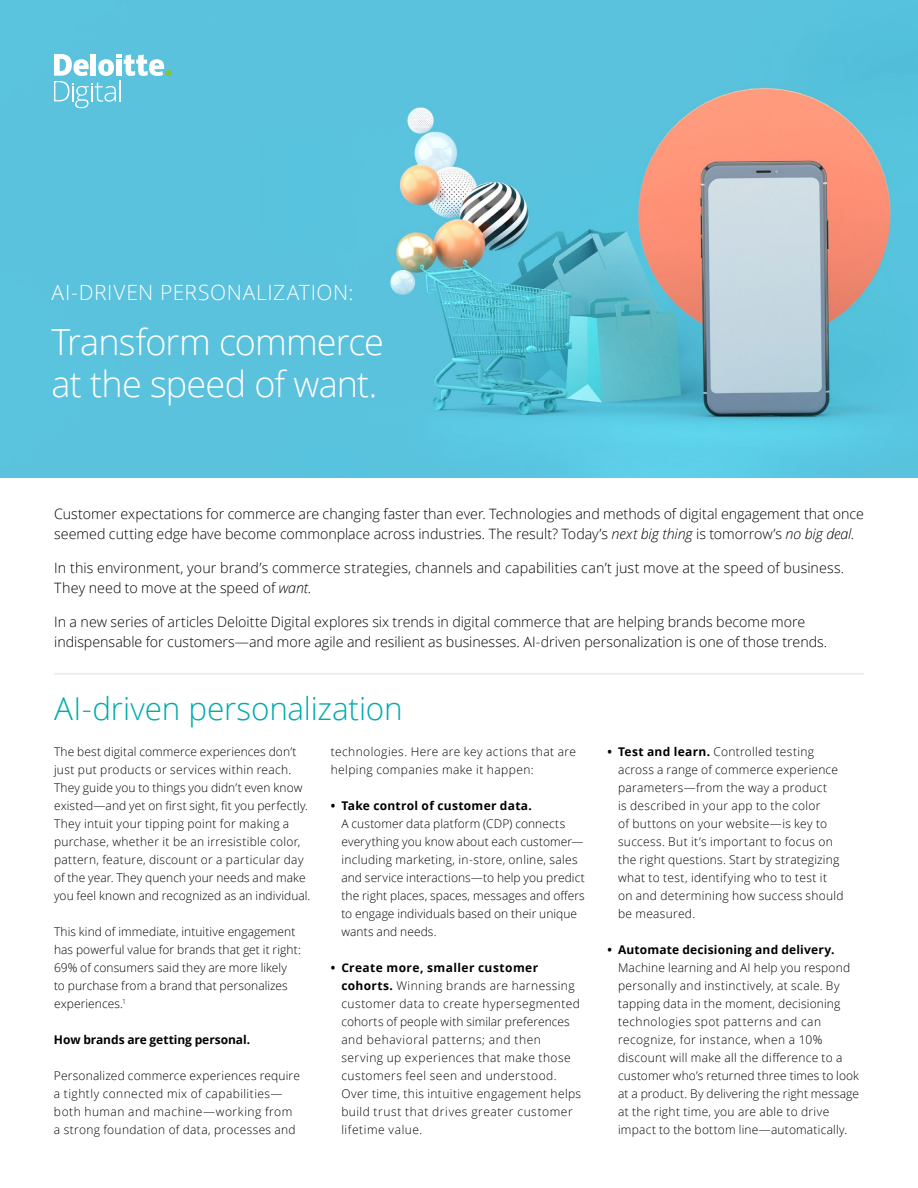
<style>
.page{position:relative;width:918px;height:1188px;background:#fff}
.page>*{position:absolute;margin:0;border:0;box-sizing:border-box;transform-origin:0 0}
.t1{font:300 36px/42px "Open Sans";letter-spacing:-.025em;color:#fff}
.t2{font:300 31.5px "Open Sans";letter-spacing:-.01em;color:#00abab}
.t3{font:300 21px "Open Sans";letter-spacing:.03em;color:#fff}
.t4{font:300 14.25px/20.2px "Open Sans";color:#000}
.t5{font:300 12px/18px "Open Sans";letter-spacing:.02em;color:#000}
.t6{font:700 12px "Open Sans";letter-spacing:.015em;color:#000}
.t7{font:700 12px "Open Sans";letter-spacing:-.005em;color:#000}
.s1{font-style:italic}
.s2{font-weight:700}
</style>
<div class="page">
<img style="left:0;top:0;width:918px;height:477px">
<hr style="left:54px;top:673px;width:810px;height:2px;background:#ececeb">
<div style="left:165px;top:70px;width:7px;height:6px;background:#80c342;border-radius:50%"></div>
<svg style="left:54px;top:54px;width:110px;height:54px"></svg>
<h3 class="t3" style="left:52px;top:278px;width:304px">AI-DRIVEN PERSONALIZATION:</h3>
<h1 class="t1" style="left:52px;top:320px;width:334px">Transform commerce at the speed of want.</h1>
<p class="t4" style="left:54px;top:503px;width:811px">Customer expectations for commerce are changing faster than ever. Technologies and methods of digital engagement that once seemed cutting edge have become commonplace across industries. The result? Today’s <span class="s1">next big thing</span> is tomorrow’s <span class="s1">no big deal</span>.</p>
<p class="t4" style="left:54px;top:557px;width:792px">In this environment, your brand’s commerce strategies, channels and capabilities can’t just move at the speed of business.<br>They need to move at the speed of <span class="s1">want</span>.</p>
<p class="t4" style="left:54px;top:611px;width:774px">In a new series of articles Deloitte Digital explores six trends in digital commerce that are helping brands become more indispensable for customers—and more agile and resilient as businesses. AI-driven personalization is one of those trends.</p>
<h2 class="t2" style="left:54px;top:687px;width:350px">AI-driven personalization</h2>
<p class="t5" style="left:54px;top:742px;width:258px">The best digital commerce experiences don’t just put products or services within reach.<br>They guide you to things you didn’t even know existed—and yet on first sight, fit you perfectly.<br>They intuit your tipping point for making a purchase, whether it be an irresistible color, pattern, feature, discount or a particular day of the year. They quench your needs and make you feel known and recognized as an individual.</p>
<p class="t5" style="left:54px;top:922px;width:248px">This kind of immediate, intuitive engagement has powerful value for brands that get it right:<br>69% of consumers said they are more likely to purchase from a brand that personalizes experiences.<sup>1</sup></p>
<p class="t7" style="left:54px;top:1031px;width:198px">How brands are getting personal.</p>
<p class="t5" style="left:54px;top:1066px;width:247px">Personalized commerce experiences require a tightly connected mix of capabilities— both human and machine—working from a strong foundation of data, processes and</p>
<p class="t5" style="left:331px;top:742px;width:247px">technologies. Here are key actions that are helping companies make it happen:</p>
<p class="t6" style="left:331px;top:797px;width:203px">• Take control of customer data.</p>
<p class="t5" style="left:341px;top:814px;width:245px">A customer data platform (CDP) connects everything you know about each customer— including marketing, in-store, online, sales and service interactions—to help you predict the right places, spaces, messages and offers to engage individuals based on their unique wants and needs.</p>
<p class="t5" style="left:341px;top:958px;width:241px;text-indent:-11px"><span class="s2">• Create more, smaller customer cohorts.</span> Winning brands are harnessing customer data to create hypersegmented cohorts of people with similar preferences and behavioral patterns; and then serving up experiences that make those customers feel seen and understood.<br>Over time, this intuitive engagement helps build trust that drives greater customer lifetime value.</p>
<p class="t5" style="left:618px;top:742px;width:227px;text-indent:-11px"><span class="s2">• Test and learn.</span> Controlled testing across a range of commerce experience parameters—from the way a product<br>is described in your app to the color<br>of buttons on your website—is key to success. But it’s important to focus on the right questions. Start by strategizing what to test, identifying who to test it on and determining how success should be measured.</p>
<p class="t6" style="left:607px;top:941px;width:228px">• Automate decisioning and delivery.</p>
<p class="t5" style="left:618px;top:958px;width:242px">Machine learning and AI help you respond personally and instinctively, at scale. By tapping data in the moment, decisioning technologies spot patterns and can recognize, for instance, when a 10% discount will make all the difference to a customer who’s returned three times to look at a product. By delivering the right message at the right time, you are able to drive impact to the bottom line—automatically.</p>
</div>
